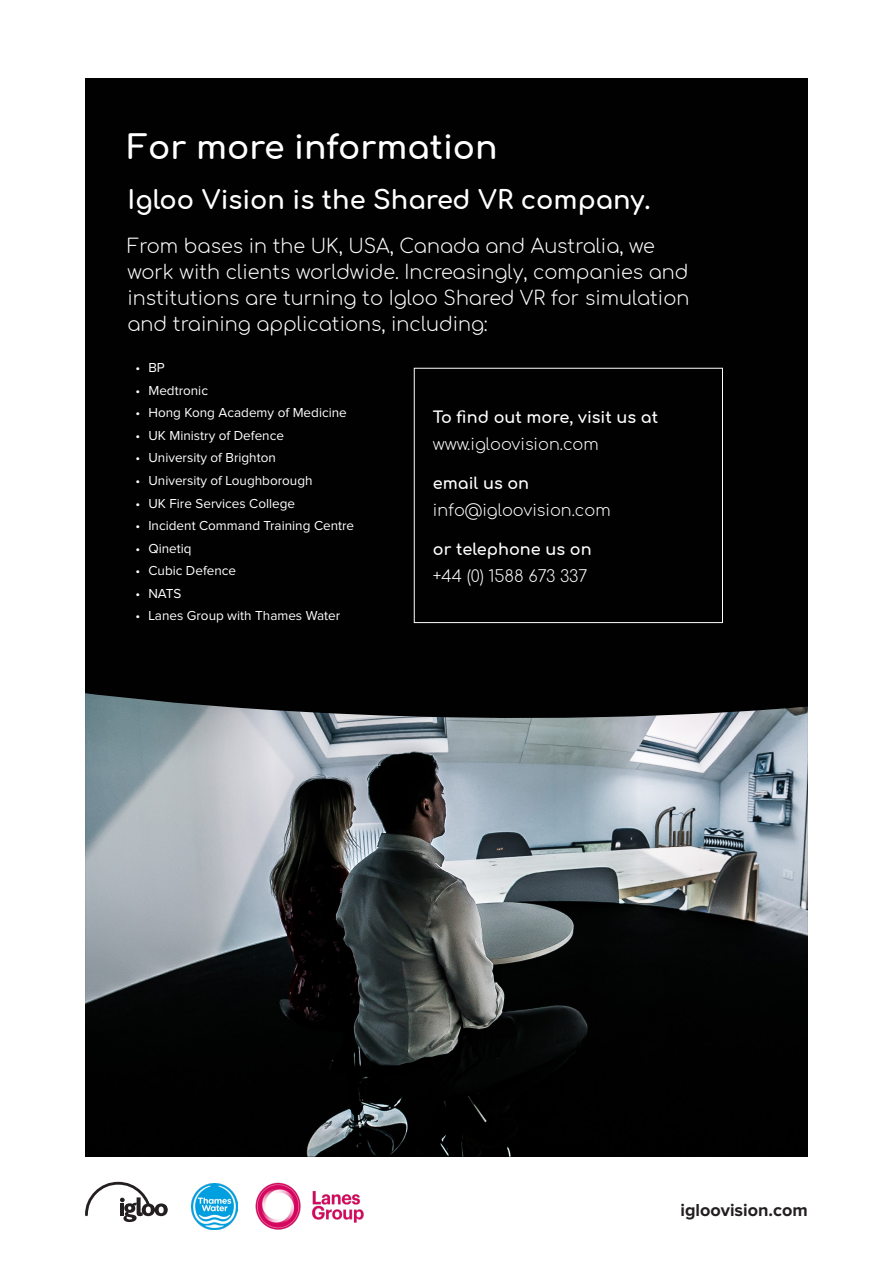
<style>
.page{position:relative;width:893px;height:1263px;background:#fff}
.page>*{position:absolute;margin:0;border:0;box-sizing:border-box;transform-origin:0 0}
.head_2{font:700 33px "Comfortaa";color:#fff}
.t1{font:700 25.65px "Comfortaa";color:#fff}
.lead_para{font:300 19.2px/25.7px "Comfortaa";color:#fff}
.t2{font:700 18px "Proxima Nova";color:#231f20}
.t3{font:300 16.05px/27.3px "Comfortaa";color:#fff}
.t4{font:700 16.05px "Comfortaa";color:#fff}
.t5{font:13.5px "Proxima Nova";color:#fff}
.s1{font-weight:700}
</style>
<div class="page">
<svg style="left:85px;top:1182px;width:83px;height:40px"></svg>
<img style="left:192px;top:1183px;width:45px;height:46px">
<img style="left:255px;top:1182px;width:109px;height:48px">
<div style="left:85px;top:79px;width:723px;height:1071px;background:#010101"></div>
<img style="left:85px;top:693px;width:723px;height:464px">
<div style="left:414px;top:368px;width:309px;height:255px;border:1px solid #fff"></div>
<p class="head_2" style="left:128px;top:116px;width:372px">For more information</p>
<p class="t1" style="left:128px;top:176px;width:524px">Igloo Vision is the Shared VR company.</p>
<p class="lead_para" style="left:128px;top:231px;width:563px">From bases in the UK, USA, Canada and Australia, we work with clients worldwide. Increasingly, companies and institutions are turning to Igloo Shared VR for simulation and training applications, including:</p>
<p class="t5" style="left:136px;top:362px;width:31px">• BP</p>
<p class="t5" style="left:136px;top:384px;width:74px">• Medtronic</p>
<p class="t5" style="left:136px;top:407px;width:213px">• Hong Kong Academy of Medicine</p>
<p class="t5" style="left:136px;top:429px;width:150px">• UK Ministry of Defence</p>
<p class="t5" style="left:136px;top:452px;width:142px">• University of Brighton</p>
<p class="t5" style="left:136px;top:474px;width:178px">• University of Loughborough</p>
<p class="t5" style="left:136px;top:497px;width:161px">• UK Fire Services College</p>
<p class="t5" style="left:136px;top:519px;width:220px">• Incident Command Training Centre</p>
<p class="t5" style="left:136px;top:542px;width:57px">• Qinetiq</p>
<p class="t5" style="left:136px;top:564px;width:102px">• Cubic Defence</p>
<p class="t5" style="left:136px;top:587px;width:47px">• NATS</p>
<p class="t5" style="left:136px;top:610px;width:206px">• Lanes Group with Thames Water</p>
<p class="t4" style="left:433px;top:402px;width:227px">To find out more, visit us at</p>
<p class="t3" style="left:433px;top:428px;width:167px">www.igloovision.com</p>
<p class="t3" style="left:433px;top:467px;width:179px"><span class="s1">email us on </span>info@igloovision.com</p>
<p class="t4" style="left:433px;top:534px;width:160px">or telephone us on</p>
<p class="t3" style="left:433px;top:560px;width:156px">+44 (0) 1588 673 337</p>
<h3 class="t2" style="left:680px;top:1202px;width:129px">igloovision.com</h3>
</div>
